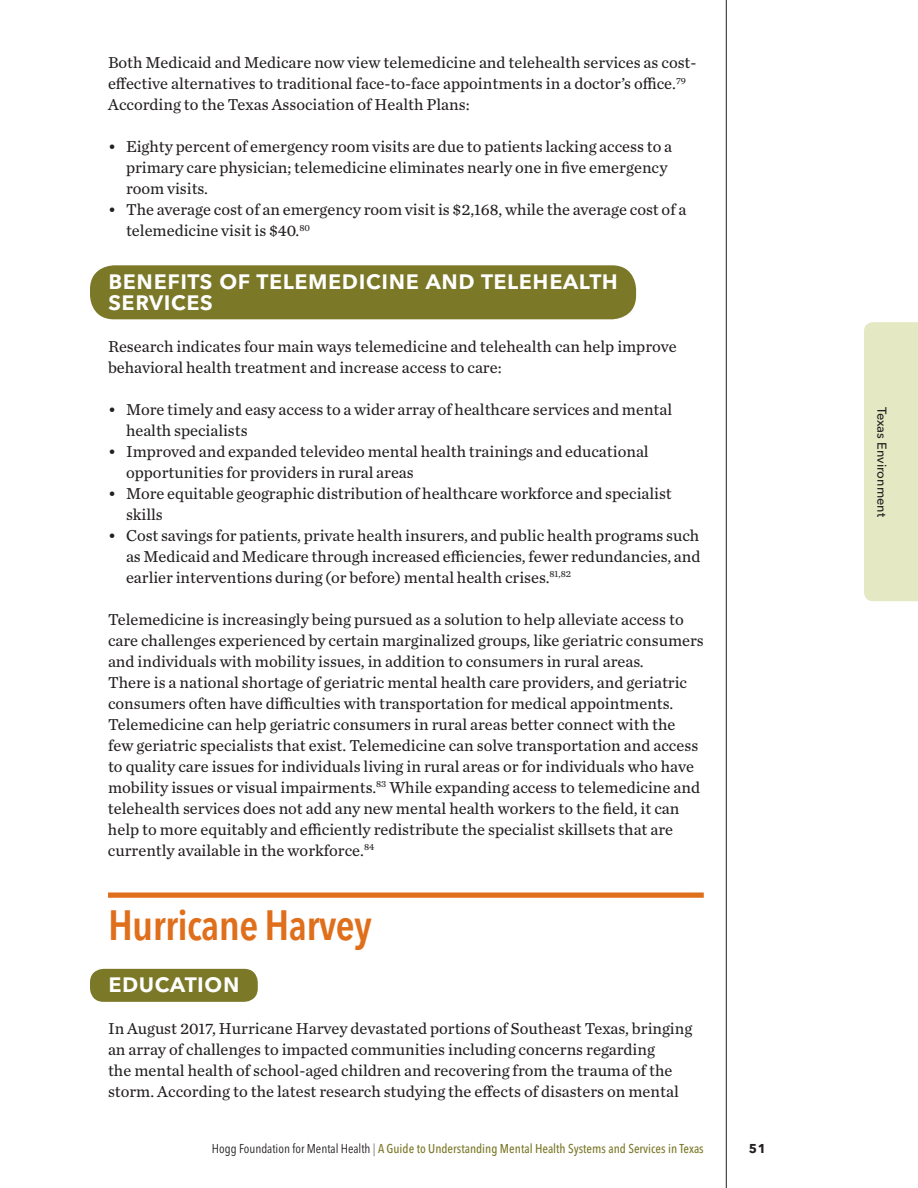
<style>
.page{position:relative;width:918px;height:1188px;background:#fff}
.page>*{position:absolute;margin:0;border:0;box-sizing:border-box;transform-origin:0 0}
.t1{font:600 condensed 42px "Avenir Next LT Pro";letter-spacing:-.015em;color:#e06f1c}
.t2{font:600 27px "Avenir Next LT Pro";color:#fff}
.t3{font:16.5px/21px "Chronicle Text G2";color:#231f20}
.t4{font:500 condensed 12.75px "Avenir Next LT Pro";color:#7b7828}
.t5{font:500 12.75px "Avenir Next LT Pro";color:#231f20}
.t6{font:700 12.75px "Avenir Next LT Pro";color:#231f20}
.s1{font-weight:400;color:#231f20}
.s2{font-weight:400;color:#75777a}
</style>
<div class="page">
<div style="left:90px;top:265px;width:546px;height:54px;background:#7b7828;border-radius:24px"></div>
<div style="left:108px;top:892px;width:596px;height:6px;background:#e06f1c"></div>
<div style="left:90px;top:969px;width:168px;height:33px;background:#7b7828;border-radius:14px"></div>
<div style="left:864px;top:322px;width:54px;height:279px;background:#e4e9c3"></div>
<hr style="left:726px;top:0;width:1px;height:1188px;background:#231f20">
<p class="t3" style="left:108px;top:51px;width:590px">Both Medicaid and Medicare now view telemedicine and telehealth services as cost&shy;effective alternatives to traditional face-to-face appointments in a doctor’s office.<sup>79<br></sup>According to the Texas Association of Health Plans:</p>
<p class="t3" style="left:126px;top:135px;width:548px;text-indent:-18px">• Eighty percent of emergency room visits are due to patients lacking access to a primary care physician; telemedicine eliminates nearly one in five emergency room visits.</p>
<p class="t3" style="left:126px;top:198px;width:562px;text-indent:-18px">• The average cost of an emergency room visit is $2,168, while the average cost of a telemedicine visit is $40.<sup>80</sup></p>
<h2 class="t2" style="left:108px;top:263px;width:29px">Benefits</h2>
<h2 class="t2" style="left:219px;top:263px;width:65px">of Telemedicine</h2>
<h2 class="t2" style="left:425px;top:263px;width:18px">and</h2>
<h2 class="t2" style="left:481px;top:263px;width:27px">Telehealth</h2>
<h2 class="t2" style="left:108px;top:284px;width:69px">Services</h2>
<p class="t3" style="left:108px;top:335px;width:570px">Research indicates four main ways telemedicine and telehealth can help improve behavioral health treatment and increase access to care:</p>
<p class="t3" style="left:126px;top:398px;width:548px;text-indent:-18px">• More timely and easy access to a wider array of healthcare services and mental health specialists</p>
<p class="t3" style="left:126px;top:440px;width:524px;text-indent:-18px">• Improved and expanded televideo mental health trainings and educational opportunities for providers in rural areas</p>
<p class="t3" style="left:126px;top:482px;width:547px;text-indent:-18px">• More equitable geographic distribution of healthcare workforce and specialist skills</p>
<p class="t3" style="left:126px;top:524px;width:576px;text-align:justify;text-indent:-18px">• Cost savings for patients, private health insurers, and public health programs such as Medicaid and Medicare through increased efficiencies, fewer redundancies, and earlier interventions during (or before) mental health crises.<sup>81,82</sup></p>
<p class="t3" style="left:108px;top:608px;width:597px">Telemedicine is increasingly being pursued as a solution to help alleviate access to care challenges experienced by certain marginalized groups, like geriatric consumers and individuals with mobility issues, in addition to consumers in rural areas.<br>There is a national shortage of geriatric mental health care providers, and geriatric consumers often have difficulties with transportation for medical appointments.<br>Telemedicine can help geriatric consumers in rural areas better connect with the few geriatric specialists that exist. Telemedicine can solve transportation and access to quality care issues for individuals living in rural areas or for individuals who have mobility issues or visual impairments.<sup>83</sup> While expanding access to telemedicine and telehealth services does not add any new mental health workers to the field, it can help to more equitably and efficiently redistribute the specialist skillsets that are currently available in the workforce.<sup>84</sup></p>
<h1 class="t1" style="left:108px;top:899px;width:266px">Hurricane Harvey</h1>
<h2 class="t2" style="left:108px;top:966px;width:29px">Education</h2>
<p class="t3" style="left:108px;top:1017px;width:586px">In August 2017, Hurricane Harvey devastated portions of Southeast Texas, bringing an array of challenges to impacted communities including concerns regarding<br>the mental health of school-aged children and recovering from the trauma of the storm. According to the latest research studying the effects of disasters on mental</p>
<p class="t4" style="left:212px;top:1140px;width:493px"><span class="s1">Hogg Foundation for Mental Health</span> <span class="s2">|</span> A Guide to Understanding Mental Health Systems and Services in Texas</p>
<p class="t6" style="left:749px;top:1140px;width:19px">51</p>
<p class="t5" style="left:890px;top:407px;width:112px;rotate:90deg">Texas Environment</p>
</div>
